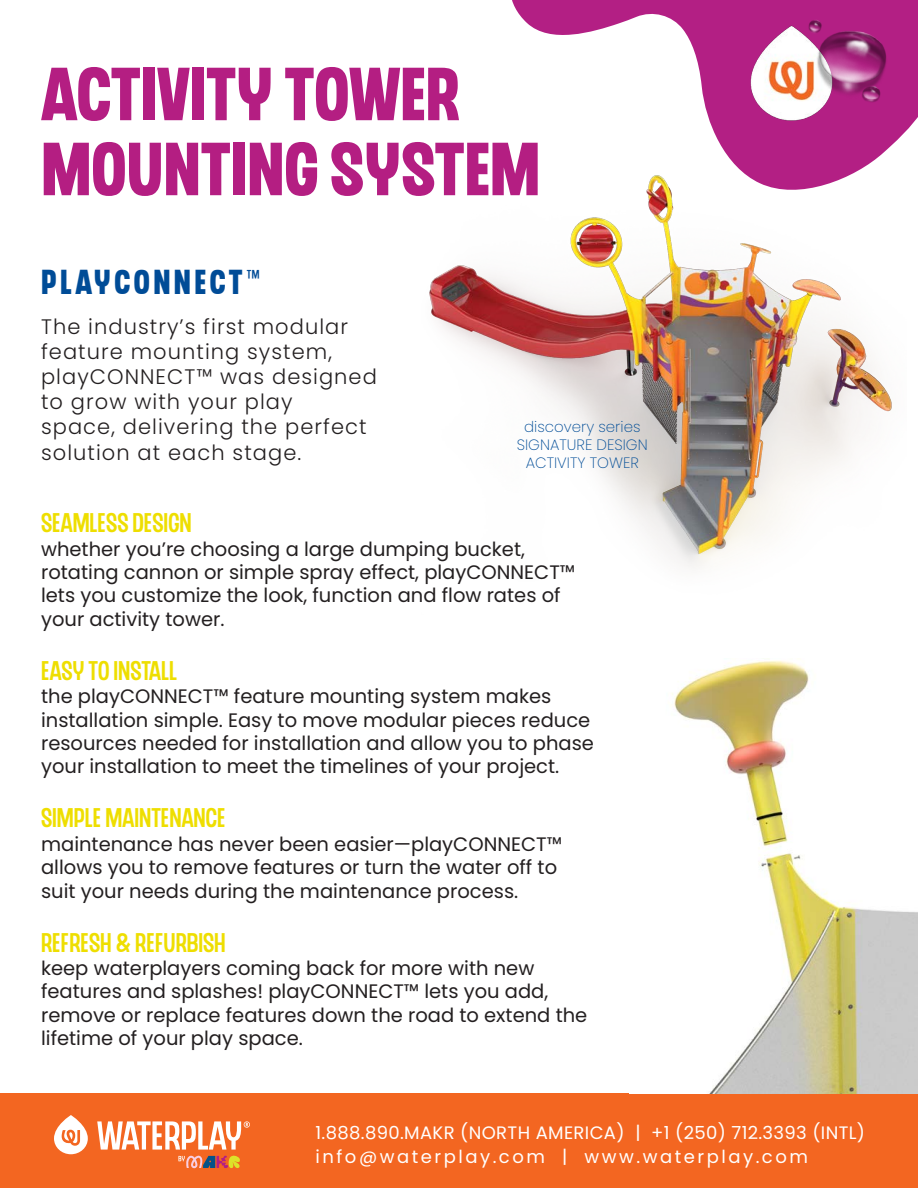
<style>
.page{position:relative;width:918px;height:1188px;background:#fff}
.page>*{position:absolute;margin:0;border:0;box-sizing:border-box;transform-origin:0 0}
.t1{font:75px "CHEDROS";color:#b41e82}
.t2{font:34.5px "CHEDROS";letter-spacing:.1em;color:#004c97}
.t3{font:27px "CHEDROS";color:#eede00}
.t4{font:300 21px/25.2px "Poppins";letter-spacing:.05em;color:#231f20}
.t5{font:19.5px/23.4px "Poppins";color:#231f20}
.t6{font:18px/24px "Poppins";letter-spacing:.02em;color:#fff}
.t7{font:200 15px "Poppins";color:#004c97}
.s1{font-style:inherit}
</style>
<div class="page">
<svg style="left:512px;top:0;width:406px;height:131px"></svg>
<div style="left:0;top:1094px;width:918px;height:94px;background:#f36621"></div>
<svg style="left:54px;top:1115px;width:34px;height:39px"></svg>
<svg style="left:62px;top:1130px;width:18px;height:16px"></svg>
<svg style="left:97px;top:1121px;width:153px;height:47px"></svg>
<img style="left:741px;top:20px;width:66px;height:87px">
<img style="left:807px;top:20px;width:82px;height:87px">
<img style="left:672px;top:658px;width:246px;height:436px">
<img style="left:429px;top:107px;width:477px;height:461px">
<p class="t1" style="left:41px;top:66px;width:420px">ACTIVITY TOWER</p>
<p class="t1" style="left:41px;top:141px;width:501px">MOUNTING SYSTEM</p>
<p class="t2" style="left:41px;top:269px;width:221px">playCONNECT<span class="s1">™</span></p>
<p class="t4" style="left:41px;top:314px;width:337px">The industry’s first modular feature mounting system, playCONNECT™ was designed to grow with your play<br>space, delivering the perfect solution at each stage.</p>
<p class="t7" style="left:524px;top:418px;width:118px">discovery series</p>
<p class="t7" style="left:517px;top:436px;width:132px">SIGNATURE DESIGN</p>
<p class="t7" style="left:526px;top:454px;width:115px">ACTIVITY TOWER</p>
<p class="t3" style="left:41px;top:507px;width:152px">SEAMLESS DESIGN</p>
<p class="t5" style="left:41px;top:537px;width:536px">whether you’re choosing a large dumping bucket, rotating cannon or simple spray effect, playCONNECT™ lets you customize the look, function and flow rates of your activity tower.</p>
<p class="t3" style="left:41px;top:655px;width:138px">EASY TO INSTALL</p>
<p class="t5" style="left:41px;top:685px;width:554px">the playCONNECT™ feature mounting system makes installation simple. Easy to move modular pieces reduce resources needed for installation and allow you to phase your installation to meet the timelines of your project.</p>
<p class="t3" style="left:41px;top:803px;width:186px">SIMPLE MAINTENANCE</p>
<p class="t5" style="left:41px;top:832px;width:522px">maintenance has never been easier—playCONNECT™ allows you to remove features or turn the water off to suit your needs during the maintenance process.</p>
<p class="t3" style="left:41px;top:927px;width:186px">REFRESH &amp; REFURBISH</p>
<p class="t5" style="left:41px;top:957px;width:548px">keep waterplayers coming back for more with new features and splashes! playCONNECT™ lets you add, remove or replace features down the road to extend the lifetime of your play space.</p>
<p class="t6" style="left:316px;top:1121px;width:551px">1.888.890.MAKR (NORTH AMERICA) | +1 (250) 712.3393 (INTL) info@waterplay.com | www.waterplay.com</p>
</div>
